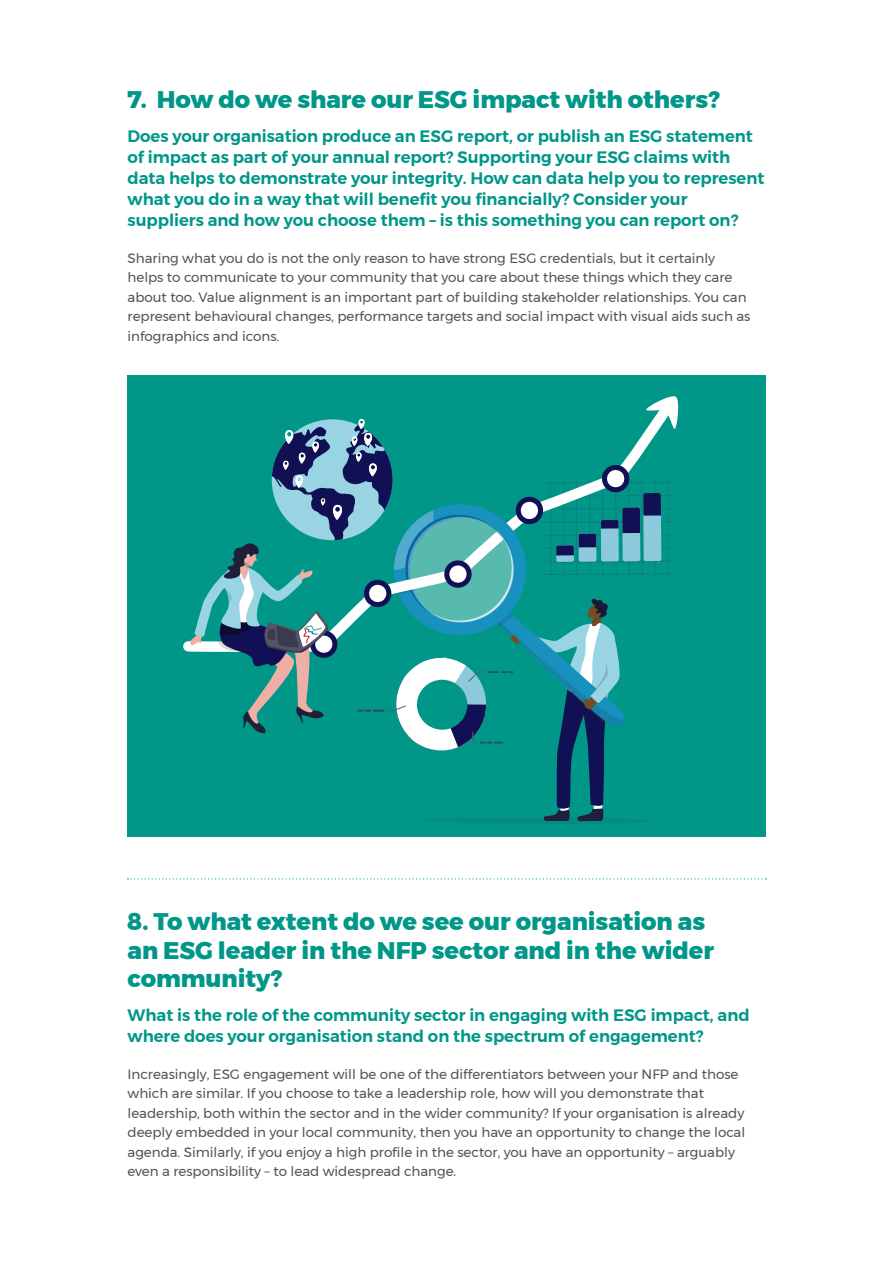
<style>
.page{position:relative;width:893px;height:1263px;background:#fff}
.page>*{position:absolute;margin:0;border:0;box-sizing:border-box;transform-origin:0 0}
.t1{font:800 24px/28.5px "Montserrat";letter-spacing:-.005em;color:#009789}
.t2{font:600 16.5px/21px "Montserrat";letter-spacing:-.005em;color:#009789}
.t3{font:13.5px/19.5px "Montserrat";letter-spacing:-.005em;color:#545456}
</style>
<div class="page">
<svg style="left:128px;top:878px;width:638px;height:1px"></svg>
<div style="left:127px;top:375px;width:638px;height:462px;background:#009789"></div>
<svg style="left:190px;top:396px;width:489px;height:427px"></svg>
<h1 class="t1" style="left:128px;top:86px;width:594px">7. How do we share our ESG impact with others?</h1>
<p class="t2" style="left:128px;top:126px;width:638px">Does your organisation produce an ESG report, or publish an ESG statement of impact as part of your annual report? Supporting your ESG claims with data helps to demonstrate your integrity. How can data help you to represent what you do in a way that will benefit you financially? Consider your suppliers and how you choose them – is this something you can report on?</p>
<p class="t3" style="left:128px;top:248px;width:624px">Sharing what you do is not the only reason to have strong ESG credentials, but it certainly helps to communicate to your community that you care about these things which they care about too. Value alignment is an important part of building stakeholder relationships. You can represent behavioural changes, performance targets and social impact with visual aids such as infographics and icons.</p>
<h1 class="t1" style="left:128px;top:908px;width:588px">8. To what extent do we see our organisation as an ESG leader in the NFP sector and in the wider community?</h1>
<p class="t2" style="left:128px;top:1005px;width:624px">What is the role of the community sector in engaging with ESG impact, and where does your organisation stand on the spectrum of engagement?</p>
<p class="t3" style="left:128px;top:1064px;width:619px">Increasingly, ESG engagement will be one of the differentiators between your NFP and those which are similar. If you choose to take a leadership role, how will you demonstrate that leadership, both within the sector and in the wider community? If your organisation is already deeply embedded in your local community, then you have an opportunity to change the local agenda. Similarly, if you enjoy a high profile in the sector, you have an opportunity – arguably even a responsibility – to lead widespread change.</p>
</div>
